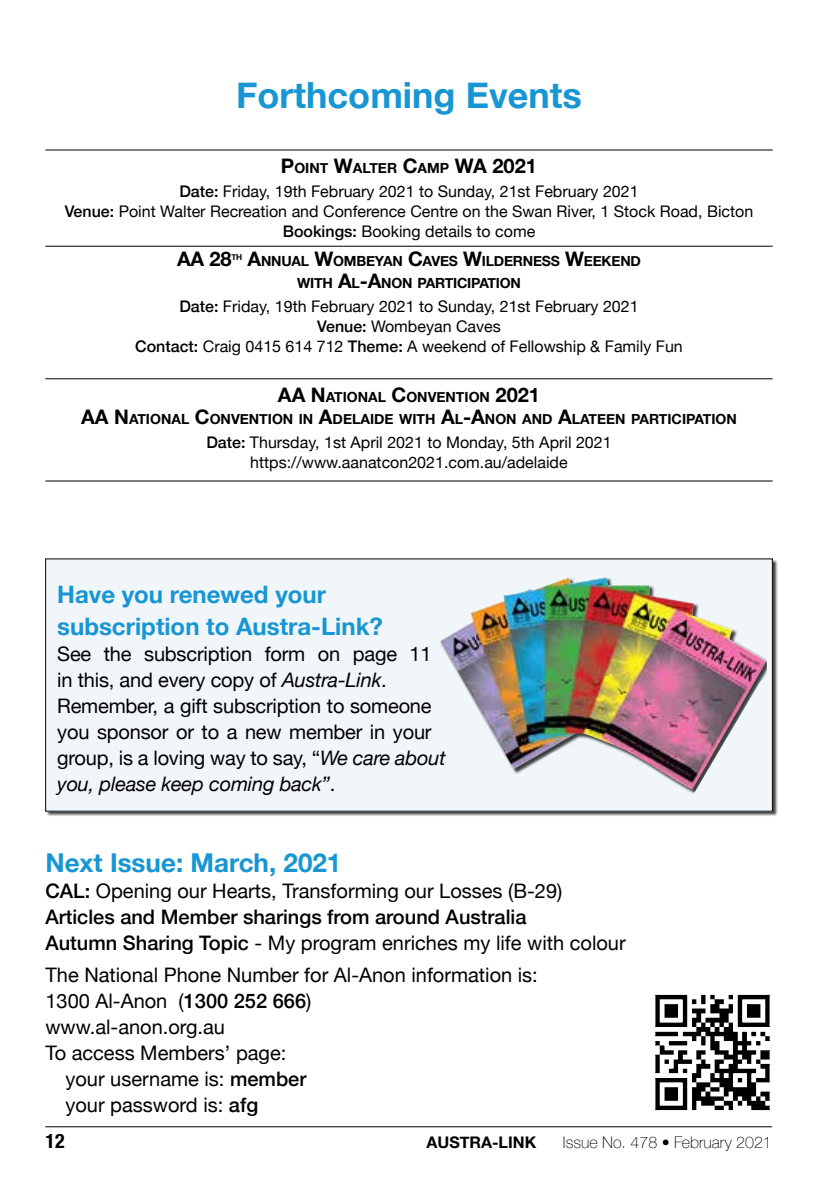
<style>
.page{position:relative;width:840px;height:1191px;background:#fff}
.page>*{position:absolute;margin:0;border:0;box-sizing:border-box;transform-origin:0 0}
.t1{font:700 36px "Helvetica Neue";color:#1896d3}
.t2{font:700 26px "Helvetica Neue";color:#1896d3}
.t3{font:700 24px/32px "Helvetica Neue";color:#1896d3}
.t4{font:20px/26px "Helvetica Neue";color:#000}
.t5{font:700 20px "Helvetica Neue";color:#000}
.t6{font:700 condensed 20px "Helvetica Neue";color:#000}
.t7{font:16px/20px "Helvetica Neue";color:#000;text-align:center}
.t8{font:100 16px "Helvetica Neue";color:#000}
.t9{font:700 16px "Helvetica Neue";color:#000}
.t10{font:700 14px/22px "Helvetica Neue";color:#000}
.t11{font:700 8.2px "Helvetica Neue";color:#000}
.s1{font-size:20px}
.s2{font-weight:500}
.s3{font-style:italic}
</style>
<div class="page">
<hr style="left:45px;top:1126px;width:726px;height:1px;background:#000">
<img style="left:655px;top:994px;width:115px;height:117px">
<hr style="left:45px;top:150px;width:727px;height:1px;background:#000">
<hr style="left:45px;top:246px;width:727px;height:1px;background:#000">
<hr style="left:45px;top:378px;width:727px;height:1px;background:#000">
<hr style="left:45px;top:480px;width:727px;height:1px;background:#000">
<div style="left:46px;top:559px;width:731px;height:257px;background:#000;opacity:.75"></div>
<div style="left:46px;top:559px;width:726px;height:252px;background:#f1f6fb"></div>
<img style="left:440px;top:577px;width:326px;height:212px">
<h1 class="t1" style="left:236px;top:67px;width:347px">Forthcoming Events</h1>
<p class="t10" style="left:281px;top:157px;width:257px"><span class="s1">P</span>OINT <span class="s1">W</span>ALTER <span class="s1">C</span>AMP <span class="s1">WA 2021</span></p>
<p class="t7" style="left:65px;top:182px;width:689px"><span class="s2">Date:</span> Friday, 19th February 2021 to Sunday, 21st February 2021<br><span class="s2">Venue:</span> Point Walter Recreation and Conference Centre on the Swan River, 1 Stock Road, Bicton<br><span class="s2">Bookings:</span> Booking details to come</p>
<p class="t5" style="left:177px;top:243px;width:56px">AA 28</p>
<p class="t11" style="left:231px;top:250px;width:12px">TH</p>
<p class="t10" style="left:297px;top:251px;width:345px;text-indent:-50px"><span class="s1">A</span>NNUAL <span class="s1">W</span>OMBEYAN <span class="s1">C</span>AVES <span class="s1">W</span>ILDERNESS <span class="s1">W</span>EEKEND<br>WITH <span class="s1">A</span>L<span class="s1">-A</span>NON PARTICIPATION</p>
<p class="t7" style="left:135px;top:297px;width:549px"><span class="s2">Date:</span> Friday, 19th February 2021 to Sunday, 21st February 2021<br><span class="s2">Venue:</span> Wombeyan Caves<br><span class="s2">Contact:</span> Craig 0415 614 712 <span class="s2">Theme:</span> A weekend of Fellowship &amp; Family Fun</p>
<p class="t10" style="left:81px;top:386px;width:656px;text-align:center"><span class="s1">AA N</span>ATIONAL <span class="s1">C</span>ONVENTION <span class="s1">2021<br>AA N</span>ATIONAL <span class="s1">C</span>ONVENTION IN <span class="s1">A</span>DELAIDE WITH <span class="s1">A</span>L<span class="s1">-A</span>NON AND <span class="s1">A</span>LATEEN PARTICIPATION</p>
<p class="t7" style="left:206px;top:433px;width:406px"><span class="s2">Date:</span> Thursday, 1st April 2021 to Monday, 5th April 2021 https://www.aanatcon2021.com.au/adelaide</p>
<p class="t3" style="left:57px;top:579px;width:327px">Have you renewed your subscription to Austra-Link?</p>
<p class="t4" style="left:57px;top:642px;width:390px">See the subscription form on page 11 in this, and every copy of <span class="s3">Austra-Link</span>.<br>Remember, a gift subscription to someone you sponsor or to a new member in your group, is a loving way to say, “<span class="s3">We care about you, please keep coming back”</span>.</p>
<h2 class="t2" style="left:45px;top:842px;width:297px">Next Issue: March, 2021</h2>
<p class="t4" style="left:45px;top:879px;width:581px"><span class="s2">CAL:</span> Opening our Hearts, Transforming our Losses (B-29)<br><span class="s2">Articles and Member sharings from around Australia<br>Autumn Sharing Topic</span> - My program enriches my life with colour</p>
<p class="t4" style="left:45px;top:962px;width:493px">The National Phone Number for Al-Anon information is:</p>
<p class="t4" style="left:45px;top:988px;width:267px">1300 Al-Anon (<span class="s2">1300 252 666</span>)</p>
<p class="t4" style="left:45px;top:1014px;width:181px">www.al-anon.org.au</p>
<p class="t4" style="left:45px;top:1040px;width:242px">To access Members’ page:</p>
<p class="t4" style="left:65px;top:1066px;width:242px">your username is: <span class="s2">member</span></p>
<p class="t4" style="left:65px;top:1092px;width:194px">your password is: <span class="s2">afg</span></p>
<p class="t6" style="left:45px;top:1124px;width:21px">12</p>
<p class="t9" style="left:426px;top:1129px;width:111px">AUSTRA-LINK</p>
<p class="t8" style="left:562px;top:1130px;width:210px">Issue No. 478 • February 2021</p>
</div>
